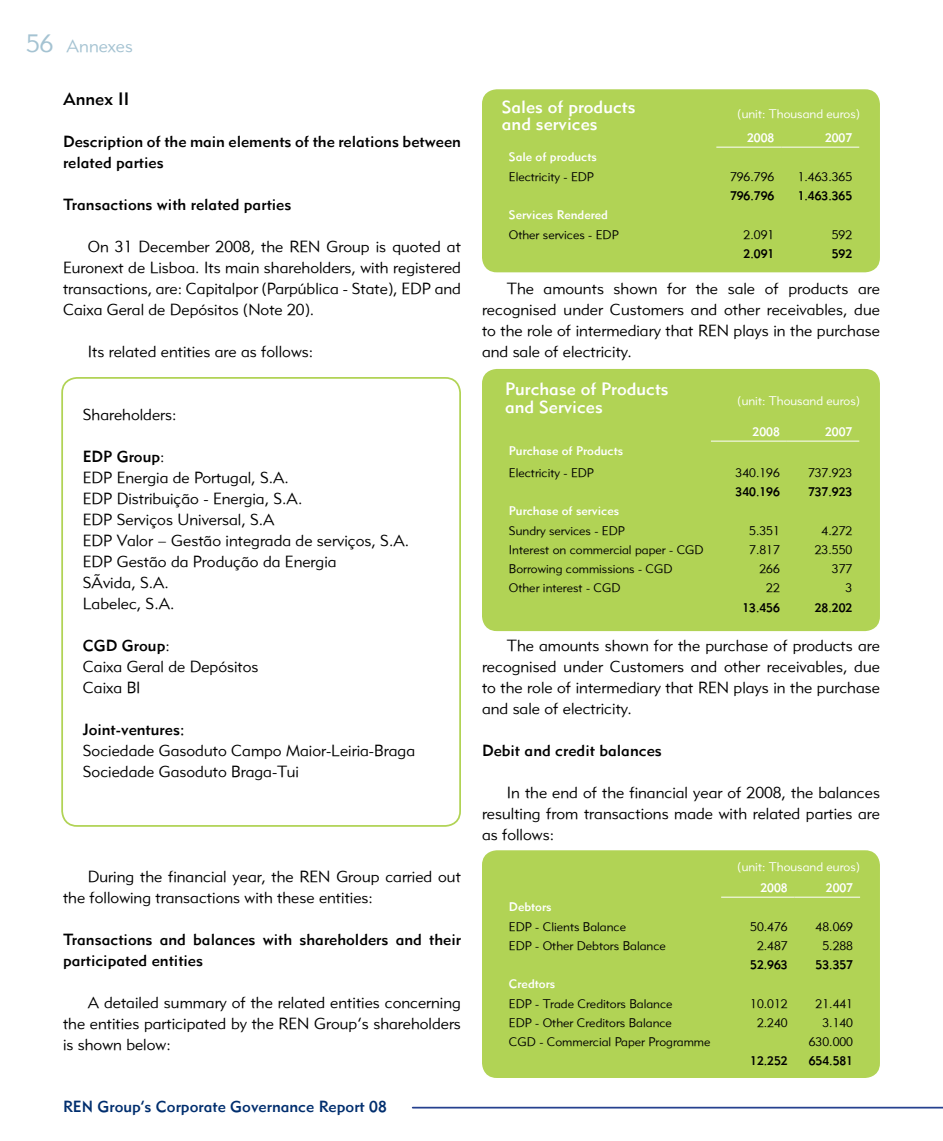
<style>
.page{position:relative;width:943px;height:1141px;background:#fff}
.page>*{position:absolute;margin:0;border:0;box-sizing:border-box;transform-origin:0 0}
.t1{font:17.5px/17.5px "Metro Medium LT Two";color:#fff}
.t2{font:17.5px "Metro Lite LT Two";color:#a5c3d2}
.t3{font:17.5px "Metro Medium LT Two";color:#000}
.t4{font:15.75px/21px "Metro Lite LT Two";color:#000;text-align:justify}
.t5{font:15.75px/21px "Metro Medium LT Two";color:#000}
.t6{font:15.75px "Metro Medium LT Two";color:#002e6e}
.t7{font:12.25px "Metro Lite LT Two";color:#000}
.t8{font:12.25px "Metro Medium LT Two";color:#fff}
.t9{font:12.25px "Metro Medium LT Two";color:#000}
.t10{font:12.25px "Metro Lite LT Two";color:#fff}
.s1{font-size:24.5px}
.s2{font-family:"Metro Lite LT Two"}
</style>
<div class="page">
<hr style="left:412px;top:1107px;width:531px;height:1px;background:#25408f">
<div style="left:482px;top:369px;width:398px;height:262px;background:#b1d355;border-radius:15px"></div>
<div style="left:482px;top:89px;width:398px;height:183px;background:#b1d355;border-radius:15px"></div>
<div style="left:61px;top:377px;width:400px;height:450px;border:2px solid #b1d355;border-radius:15px"></div>
<hr style="left:716px;top:147px;width:65px;height:1px;background:#fff">
<hr style="left:781px;top:147px;width:78px;height:1px;background:#fff">
<hr style="left:711px;top:441px;width:75px;height:1px;background:#fff">
<hr style="left:786px;top:441px;width:73px;height:1px;background:#fff">
<div style="left:482px;top:850px;width:398px;height:228px;background:#b1d355;border-radius:15px"></div>
<hr style="left:721px;top:897px;width:73px;height:1px;background:#fff">
<hr style="left:794px;top:897px;width:66px;height:1px;background:#fff">
<p class="t2" style="left:26px;top:35px;width:108px"><span class="s1">56</span> Annexes</p>
<p class="t3" style="left:63px;top:88px;width:68px">Annex II</p>
<p class="t5" style="left:63px;top:131px;width:399px">Description of the main elements of the relations between related parties</p>
<p class="t5" style="left:63px;top:194px;width:230px">Transactions with related parties</p>
<p class="t4" style="left:63px;top:236px;width:399px;text-indent:25px">On 31 December 2008, the REN Group is quoted at Euronext de Lisboa. Its main shareholders, with registered transactions, are: Capitalpor (Parpública - State), EDP and Caixa Geral de Depósitos (Note 20).</p>
<p class="t4" style="left:88px;top:341px;width:227px">Its related entities are as follows:</p>
<p class="t4" style="left:83px;top:404px;width:95px">Shareholders:</p>
<p class="t5" style="left:83px;top:446px;width:83px">EDP Group<span class="s2">:</span></p>
<p class="t4" style="left:83px;top:467px;width:328px;text-align:left">EDP Energia de Portugal, S.A.<br>EDP Distribuição - Energia, S.A.<br>EDP Serviços Universal, S.A<br>EDP Valor – Gestão integrada de serviços, S.A.<br>EDP Gestão da Produção da Energia<br>SÃvida, S.A.<br>Labelec, S.A.</p>
<p class="t5" style="left:83px;top:635px;width:88px">CGD Group<span class="s2">:</span></p>
<p class="t4" style="left:83px;top:656px;width:177px">Caixa Geral de Depósitos<br>Caixa BI</p>
<p class="t5" style="left:83px;top:719px;width:103px">Joint-ventures:</p>
<p class="t4" style="left:83px;top:740px;width:334px">Sociedade Gasoduto Campo Maior-Leiria-Braga<br>Sociedade Gasoduto Braga-Tui</p>
<p class="t4" style="left:63px;top:866px;width:399px;text-indent:25px">During the financial year, the REN Group carried out the following transactions with these entities:</p>
<p class="t5" style="left:63px;top:929px;width:399px">Transactions and balances with shareholders and their participated entities</p>
<p class="t4" style="left:63px;top:992px;width:399px;text-indent:25px">A detailed summary of the related entities concerning the entities participated by the REN Group’s shareholders is shown below:</p>
<p class="t6" style="left:63px;top:1097px;width:325px">REN Group’s Corporate Governance Report 08</p>
<p class="t1" style="left:502px;top:98px;width:135px">Sales of products and services</p>
<p class="t10" style="left:737px;top:107px;width:124px">(unit: Thousand euros)</p>
<p class="t8" style="left:747px;top:130px;width:29px">2008</p>
<p class="t8" style="left:825px;top:130px;width:29px">2007</p>
<p class="t8" style="left:509px;top:150px;width:90px">Sale of products</p>
<p class="t7" style="left:509px;top:169px;width:87px">Electricity - EDP</p>
<p class="t7" style="left:730px;top:169px;width:46px">796.796</p>
<p class="t7" style="left:797px;top:169px;width:56px">1.463.365</p>
<p class="t9" style="left:730px;top:188px;width:46px">796.796</p>
<p class="t9" style="left:797px;top:188px;width:56px">1.463.365</p>
<p class="t8" style="left:509px;top:207px;width:101px">Services Rendered</p>
<p class="t7" style="left:509px;top:227px;width:111px">Other services - EDP</p>
<p class="t7" style="left:743px;top:227px;width:32px">2.091</p>
<p class="t7" style="left:831px;top:227px;width:22px">592</p>
<p class="t9" style="left:743px;top:246px;width:32px">2.091</p>
<p class="t9" style="left:831px;top:246px;width:22px">592</p>
<p class="t4" style="left:482px;top:278px;width:399px;text-indent:25px">The amounts shown for the sale of products are recognised under Customers and other receivables, due to the role of intermediary that REN plays in the purchase and sale of electricity.</p>
<p class="t1" style="left:505px;top:380px;width:165px">Purchase of Products and Services</p>
<p class="t10" style="left:737px;top:393px;width:124px">(unit: Thousand euros)</p>
<p class="t8" style="left:752px;top:424px;width:29px">2008</p>
<p class="t8" style="left:825px;top:424px;width:29px">2007</p>
<p class="t8" style="left:509px;top:444px;width:116px">Purchase of Products</p>
<p class="t7" style="left:509px;top:465px;width:87px">Electricity - EDP</p>
<p class="t7" style="left:735px;top:465px;width:46px">340.196</p>
<p class="t7" style="left:808px;top:465px;width:46px">737.923</p>
<p class="t9" style="left:735px;top:484px;width:46px">340.196</p>
<p class="t9" style="left:808px;top:484px;width:46px">737.923</p>
<p class="t8" style="left:509px;top:503px;width:112px">Purchase of services</p>
<p class="t7" style="left:509px;top:523px;width:117px">Sundry services - EDP</p>
<p class="t7" style="left:749px;top:523px;width:32px">5.351</p>
<p class="t7" style="left:821px;top:523px;width:32px">4.272</p>
<p class="t7" style="left:509px;top:542px;width:196px">Interest on commercial paper - CGD</p>
<p class="t7" style="left:749px;top:542px;width:32px">7.817</p>
<p class="t7" style="left:814px;top:542px;width:39px">23.550</p>
<p class="t7" style="left:509px;top:561px;width:165px">Borrowing commissions - CGD</p>
<p class="t7" style="left:759px;top:561px;width:22px">266</p>
<p class="t7" style="left:831px;top:561px;width:22px">377</p>
<p class="t7" style="left:509px;top:581px;width:113px">Other interest - CGD</p>
<p class="t7" style="left:766px;top:581px;width:15px">22</p>
<p class="t7" style="left:845px;top:581px;width:8px">3</p>
<p class="t9" style="left:742px;top:600px;width:39px">13.456</p>
<p class="t9" style="left:814px;top:600px;width:39px">28.202</p>
<p class="t4" style="left:482px;top:635px;width:399px;text-indent:25px">The amounts shown for the purchase of products are recognised under Customers and other receivables, due to the role of intermediary that REN plays in the purchase and sale of electricity.</p>
<p class="t5" style="left:482px;top:740px;width:181px">Debit and credit balances</p>
<p class="t4" style="left:482px;top:782px;width:399px;text-indent:25px">In the end of the financial year of 2008, the balances resulting from transactions made with related parties are as follows:</p>
<p class="t10" style="left:737px;top:859px;width:124px">(unit: Thousand euros)</p>
<p class="t8" style="left:760px;top:880px;width:29px">2008</p>
<p class="t8" style="left:825px;top:880px;width:29px">2007</p>
<p class="t8" style="left:509px;top:900px;width:44px">Debtors</p>
<p class="t7" style="left:509px;top:919px;width:119px">EDP - Clients Balance</p>
<p class="t7" style="left:750px;top:919px;width:39px">50.476</p>
<p class="t7" style="left:815px;top:919px;width:39px">48.069</p>
<p class="t7" style="left:509px;top:938px;width:158px">EDP - Other Debtors Balance</p>
<p class="t7" style="left:757px;top:938px;width:32px">2.487</p>
<p class="t7" style="left:822px;top:938px;width:32px">5.288</p>
<p class="t9" style="left:750px;top:957px;width:39px">52.963</p>
<p class="t9" style="left:815px;top:957px;width:39px">53.357</p>
<p class="t8" style="left:509px;top:976px;width:48px">Credtors</p>
<p class="t7" style="left:509px;top:996px;width:165px">EDP - Trade Creditors Balance</p>
<p class="t7" style="left:750px;top:996px;width:39px">10.012</p>
<p class="t7" style="left:815px;top:996px;width:39px">21.441</p>
<p class="t7" style="left:509px;top:1015px;width:164px">EDP - Other Creditors Balance</p>
<p class="t7" style="left:757px;top:1015px;width:32px">2.240</p>
<p class="t7" style="left:822px;top:1015px;width:32px">3.140</p>
<p class="t7" style="left:509px;top:1035px;width:203px">CGD - Commercial Paper Programme</p>
<p class="t7" style="left:808px;top:1035px;width:46px">630.000</p>
<p class="t9" style="left:750px;top:1054px;width:39px">12.252</p>
<p class="t9" style="left:808px;top:1054px;width:46px">654.581</p>
</div>
